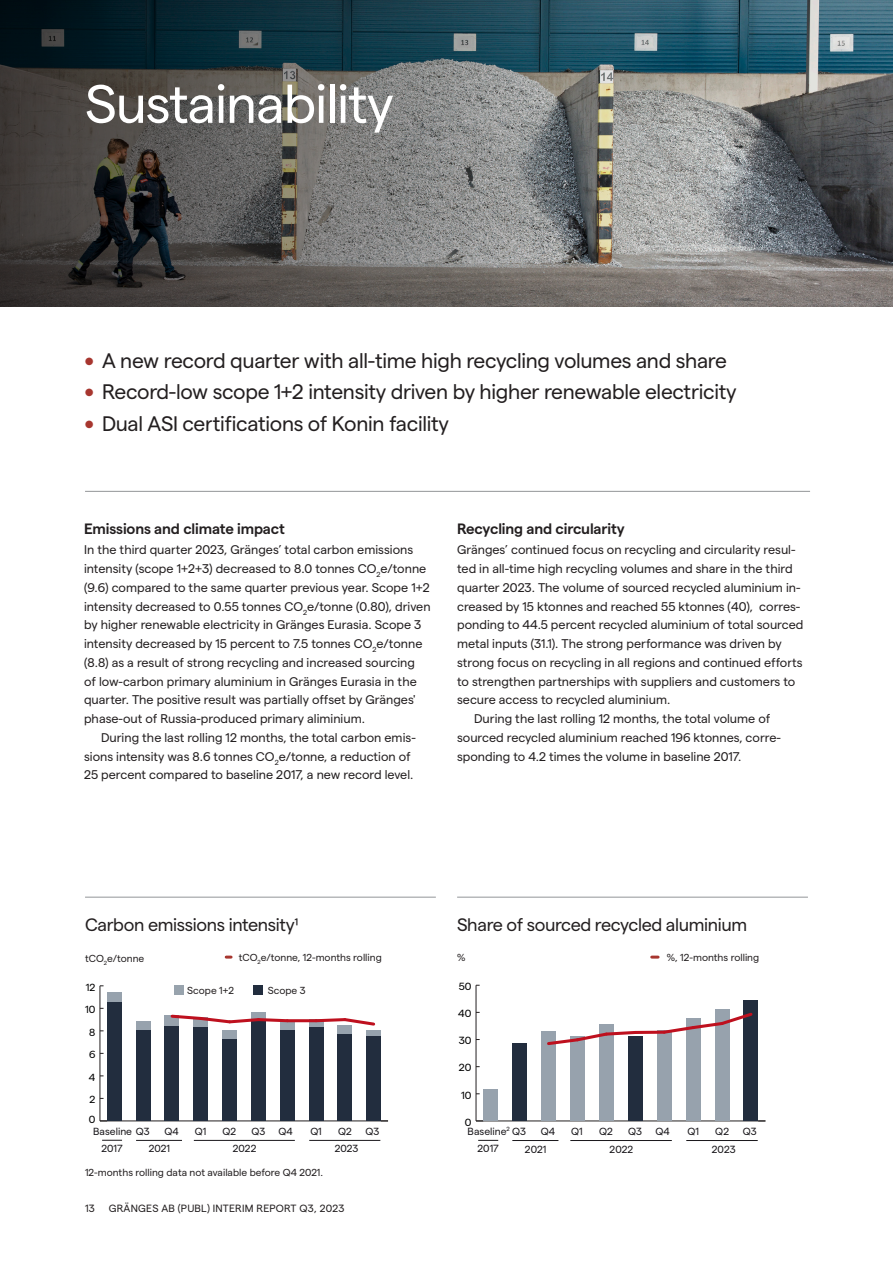
<style>
.page{position:relative;width:893px;height:1263px;background:#fff}
.page>*{position:absolute;margin:0;border:0;box-sizing:border-box;transform-origin:0 0}
.Vignette_large{font:54px "Matter";letter-spacing:-.02em;color:#fff}
.t1{font:21px "Matter";letter-spacing:-.015em;color:#231f20}
.Headline_12_line_above{font:18px "Matter";letter-spacing:-.02em;color:#231f20}
.Subheadline{font:600 15px "Matter";letter-spacing:-.01em;color:#231f20}
.Subheadline-2{font:12.6px/18.8px "Matter";color:#231f20}
.Body_indented{font:12.6px/18.8px "Matter";color:#231f20}
.t2{font:10.5px "Matter";letter-spacing:.02em;color:#231f20}
.t3{font:10.35px "Matter";color:#19171b}
.t4{font:10.35px "Matter";color:#000;scale:1.04 1}
.Body_small{font:10.2px "Matter";color:#231f20}
.Body_small_hanging_indented{font:10.2px "Matter";color:#231f20}
.s1{color:#a7362f}
</style>
<div class="page">
<img style="left:0;top:0;width:893px;height:306px">
<svg style="left:0;top:1px;width:697px;height:306px;background:#585e60"></svg>
<hr style="left:85px;top:897px;width:351px;height:1px;background:#939598">
<hr style="left:457px;top:897px;width:351px;height:1px;background:#939598">
<hr style="left:100px;top:1121px;width:288px;height:1px;background:#231f20">
<hr style="left:100px;top:986px;width:1px;height:135px;background:#231f20">
<div style="left:107px;top:992px;width:14px;height:11px;background:#97a2ad"></div>
<div style="left:136px;top:1021px;width:14px;height:10px;background:#97a2ad"></div>
<div style="left:165px;top:1015px;width:14px;height:11px;background:#97a2ad"></div>
<div style="left:194px;top:1017px;width:14px;height:10px;background:#97a2ad"></div>
<div style="left:223px;top:1031px;width:14px;height:9px;background:#97a2ad"></div>
<div style="left:280px;top:1021px;width:14px;height:10px;background:#97a2ad"></div>
<svg style="left:309px;top:1022px;width:4px;height:5px"></svg>
<div style="left:338px;top:1025px;width:14px;height:9px;background:#97a2ad"></div>
<div style="left:367px;top:1030px;width:14px;height:6px;background:#97a2ad"></div>
<div style="left:107px;top:1003px;width:14px;height:118px;background:#222d3e"></div>
<div style="left:136px;top:1031px;width:14px;height:90px;background:#222d3e"></div>
<div style="left:165px;top:1026px;width:14px;height:95px;background:#222d3e"></div>
<div style="left:194px;top:1027px;width:14px;height:94px;background:#222d3e"></div>
<div style="left:223px;top:1040px;width:14px;height:81px;background:#222d3e"></div>
<div style="left:251px;top:1022px;width:14px;height:99px;background:#222d3e"></div>
<div style="left:280px;top:1031px;width:14px;height:90px;background:#222d3e"></div>
<div style="left:309px;top:1027px;width:14px;height:94px;background:#222d3e"></div>
<div style="left:338px;top:1034px;width:14px;height:87px;background:#222d3e"></div>
<div style="left:367px;top:1036px;width:14px;height:85px;background:#222d3e"></div>
<hr style="left:136px;top:1140px;width:46px;height:1px;background:#19171b">
<hr style="left:194px;top:1140px;width:101px;height:1px;background:#19171b">
<hr style="left:309px;top:1140px;width:71px;height:1px;background:#19171b">
<svg style="left:170px;top:1013px;width:120px;height:12px"></svg>
<hr style="left:287px;top:1019px;width:29px;height:3px;background:#be101e">
<svg style="left:313px;top:1018px;width:63px;height:9px"></svg>
<svg style="left:102px;top:1140px;width:20px;height:1px"></svg>
<hr style="left:476px;top:1121px;width:289px;height:1px;background:#231f20">
<hr style="left:476px;top:985px;width:1px;height:136px;background:#231f20">
<div style="left:483px;top:1090px;width:15px;height:31px;background:#97a2ad"></div>
<div style="left:512px;top:1043px;width:14px;height:78px;background:#222d3e"></div>
<div style="left:541px;top:1032px;width:14px;height:89px;background:#97a2ad"></div>
<div style="left:570px;top:1037px;width:14px;height:84px;background:#97a2ad"></div>
<div style="left:599px;top:1025px;width:14px;height:96px;background:#97a2ad"></div>
<div style="left:628px;top:1036px;width:14px;height:85px;background:#222d3e"></div>
<div style="left:657px;top:1030px;width:14px;height:91px;background:#97a2ad"></div>
<div style="left:686px;top:1019px;width:14px;height:102px;background:#97a2ad"></div>
<div style="left:715px;top:1009px;width:14px;height:112px;background:#97a2ad"></div>
<div style="left:744px;top:1000px;width:14px;height:121px;background:#222d3e"></div>
<hr style="left:512px;top:1140px;width:46px;height:1px;background:#19171b">
<hr style="left:570px;top:1140px;width:102px;height:1px;background:#19171b">
<hr style="left:686px;top:1140px;width:72px;height:1px;background:#19171b">
<svg style="left:545px;top:1029px;width:93px;height:18px"></svg>
<hr style="left:635px;top:1031px;width:29px;height:3px;background:#be101e">
<svg style="left:661px;top:1010px;width:92px;height:26px"></svg>
<svg style="left:478px;top:1140px;width:20px;height:1px"></svg>
<svg style="left:652px;top:955px;width:6px;height:3px"></svg>
<svg style="left:226px;top:955px;width:5px;height:3px"></svg>
<hr style="left:85px;top:491px;width:725px;height:1px;background:#939598">
<div style="left:174px;top:986px;width:9px;height:9px;background:#98a3ad"></div>
<div style="left:253px;top:986px;width:10px;height:9px;background:#222d3e"></div>
<p class="Vignette_large" style="left:85px;top:64px;width:310px">Sustainability</p>
<p class="t1" style="left:85px;top:345px;width:643px"><span class="s1">●</span> A new record quarter with all-time high recycling volumes and share</p>
<p class="t1" style="left:85px;top:376px;width:653px"><span class="s1">●</span> Record-low scope 1+2 intensity driven by higher renewable electricity</p>
<p class="t1" style="left:85px;top:408px;width:365px"><span class="s1">●</span> Dual ASI certifications of Konin facility</p>
<p class="Subheadline" style="left:84px;top:518px;width:202px">Emissions and climate impact</p>
<p class="Subheadline-2" style="left:84px;top:540px;width:348px">In the third quarter 2023, Gränges’ total carbon emissions intensity (scope 1+2+3) decreased to 8.0 tonnes CO<sub>2</sub>e/tonne (9.6) compared to the same quarter previous year. Scope 1+2 intensity decreased to 0.55 tonnes CO<sub>2</sub>e/tonne (0.80), driven by higher renewable electricity in Gränges Eurasia. Scope 3 intensity decreased by 15 percent to 7.5 tonnes CO<sub>2</sub>e/tonne (8.8) as a result of strong recycling and increased sourcing<br>of low-carbon primary aluminium in Gränges Eurasia in the quarter. The positive result was partially offset by Gränges' phase-out of Russia-produced primary aliminium.</p>
<p class="Body_indented" style="left:84px;top:727px;width:333px;text-indent:17px">During the last rolling 12 months, the total carbon emis&shy;sions intensity was 8.6 tonnes CO<sub>2</sub>e/tonne, a reduction of<br>25 percent compared to baseline 2017, a new record level.</p>
<p class="Subheadline" style="left:457px;top:518px;width:169px">Recycling and circularity</p>
<p class="Subheadline-2" style="left:457px;top:540px;width:348px">Gränges’ continued focus on recycling and circularity resul&shy;ted in all-time high recycling volumes and share in the third quarter 2023. The volume of sourced recycled aluminium in&shy;creased by 15 ktonnes and reached 55 ktonnes (40), corres&shy;ponding to 44.5 percent recycled aluminium of total sourced metal inputs (31.1). The strong performance was driven by strong focus on recycling in all regions and continued efforts to strengthen partnerships with suppliers and customers to secure access to recycled aluminium.</p>
<p class="Body_indented" style="left:457px;top:708px;width:325px;text-indent:17px">During the last rolling 12 months, the total volume of sourced recycled aluminium reached 196 ktonnes, corre&shy;sponding to 4.2 times the volume in baseline 2017.</p>
<p class="Headline_12_line_above" style="left:85px;top:912px;width:215px">Carbon emissions intensity1</p>
<p class="Headline_12_line_above" style="left:457px;top:912px;width:292px">Share of sourced recycled aluminium</p>
<p class="Body_small" style="left:85px;top:951px;width:61px">tCO<sub>2</sub>e/tonne</p>
<p class="Body_small" style="left:239px;top:949px;width:145px">tCO<sub>2</sub>e/tonne, 12-months rolling</p>
<p class="Body_small" style="left:667px;top:949px;width:94px">%, 12-months rolling</p>
<p class="Body_small" style="left:187px;top:983px;width:48px">Scope 1+2</p>
<p class="Body_small" style="left:268px;top:983px;width:39px">Scope 3</p>
<p class="Body_small" style="left:457px;top:950px;width:10px">%</p>
<p class="t4" style="left:459px;top:979px;width:14px">50</p>
<p class="t4" style="left:86px;top:979px;width:11px">12</p>
<p class="t4" style="left:85px;top:1002px;width:11px">10</p>
<p class="t4" style="left:89px;top:1024px;width:7px">8</p>
<p class="t4" style="left:89px;top:1047px;width:8px">6</p>
<p class="t4" style="left:89px;top:1069px;width:8px">4</p>
<p class="t4" style="left:89px;top:1092px;width:7px">2</p>
<p class="t4" style="left:89px;top:1111px;width:8px">0</p>
<p class="t3" style="left:93px;top:1123px;width:58px">Baseline Q3</p>
<p class="t3" style="left:165px;top:1123px;width:16px">Q4</p>
<p class="t3" style="left:195px;top:1123px;width:13px">Q1</p>
<p class="t3" style="left:223px;top:1123px;width:15px">Q2</p>
<p class="t3" style="left:251px;top:1123px;width:15px">Q3</p>
<p class="t3" style="left:279px;top:1123px;width:16px">Q4</p>
<p class="t3" style="left:310px;top:1123px;width:13px">Q1</p>
<p class="t3" style="left:338px;top:1123px;width:15px">Q2</p>
<p class="t3" style="left:365px;top:1123px;width:15px">Q3</p>
<p class="t3" style="left:149px;top:1141px;width:23px">2021</p>
<p class="t3" style="left:233px;top:1141px;width:25px">2022</p>
<p class="t3" style="left:335px;top:1141px;width:25px">2023</p>
<p class="t3" style="left:101px;top:1141px;width:23px">2017</p>
<p class="Body_small_hanging_indented" style="left:85px;top:1165px;width:240px">12-months rolling data not available before Q4 2021.</p>
<p class="t2" style="left:85px;top:1200px;width:11px">13</p>
<p class="t2" style="left:109px;top:1200px;width:237px">GRÄNGES AB (PUBL) INTERIM REPORT Q3, 2023</p>
<p class="t4" style="left:458px;top:1006px;width:14px">40</p>
<p class="t4" style="left:459px;top:1033px;width:14px">30</p>
<p class="t4" style="left:459px;top:1060px;width:14px">20</p>
<p class="t4" style="left:461px;top:1087px;width:11px">10</p>
<p class="t4" style="left:465px;top:1114px;width:8px">0</p>
<p class="t3" style="left:468px;top:1123px;width:60px">Baseline<sup>2</sup> Q3</p>
<p class="t3" style="left:541px;top:1124px;width:16px">Q4</p>
<p class="t3" style="left:571px;top:1124px;width:13px">Q1</p>
<p class="t3" style="left:599px;top:1124px;width:15px">Q2</p>
<p class="t3" style="left:628px;top:1124px;width:15px">Q3</p>
<p class="t3" style="left:655px;top:1124px;width:16px">Q4</p>
<p class="t3" style="left:687px;top:1124px;width:13px">Q1</p>
<p class="t3" style="left:715px;top:1124px;width:15px">Q2</p>
<p class="t3" style="left:743px;top:1124px;width:15px">Q3</p>
<p class="t3" style="left:525px;top:1141px;width:23px">2021</p>
<p class="t3" style="left:609px;top:1141px;width:25px">2022</p>
<p class="t3" style="left:712px;top:1141px;width:25px">2023</p>
<p class="t3" style="left:477px;top:1141px;width:23px">2017</p>
</div>
